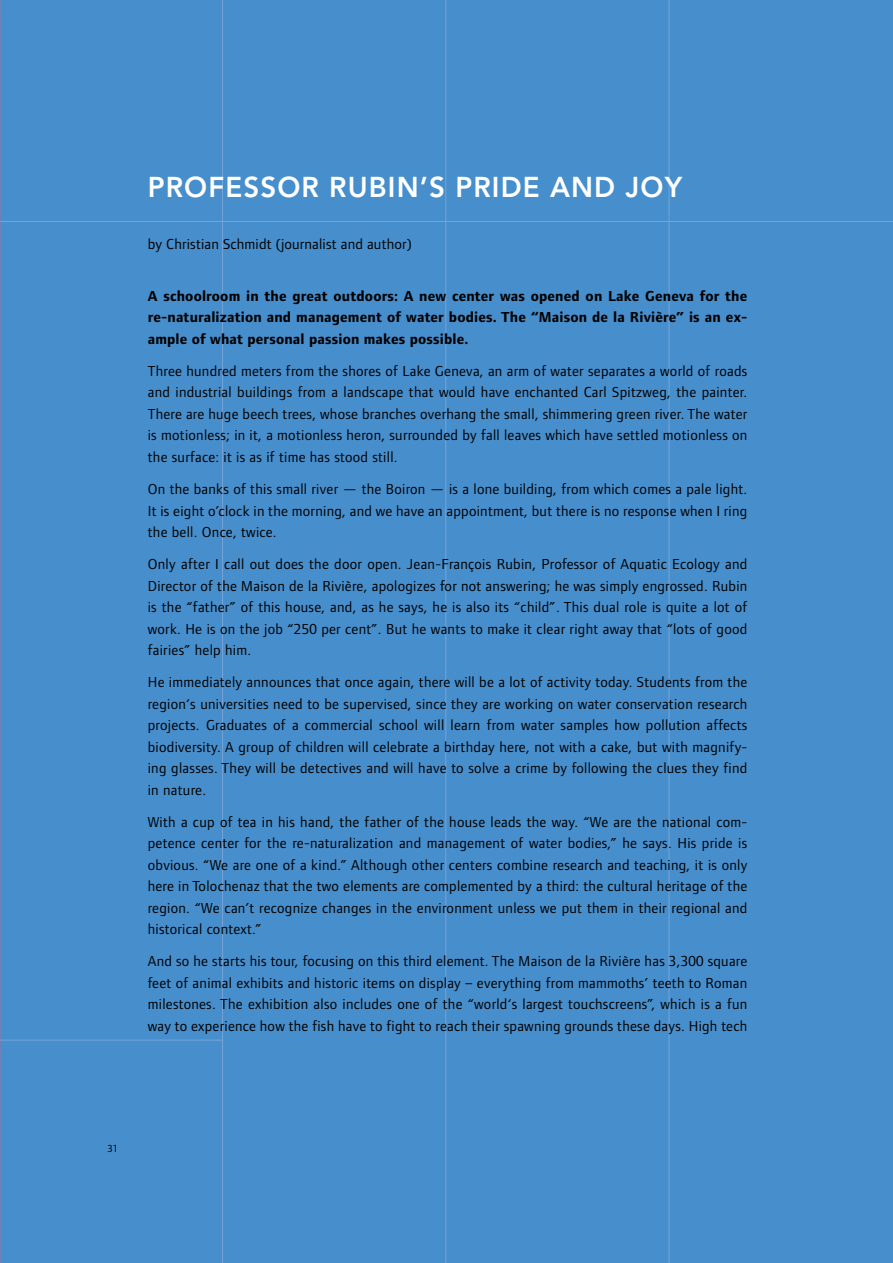
<style>
.page{position:relative;width:893px;height:1263px;background:#478ecc}
.page>*{position:absolute;margin:0;border:0;box-sizing:border-box;transform-origin:0 0}
.t1{font:800 28.5px "Avenir";letter-spacing:.04em;color:#fff}
.t2{font:15px/21.5px "Foundry Form Sans";letter-spacing:.02em;color:#000;text-align:justify}
.t3{font:700 15px/21.5px "Foundry Form Sans";letter-spacing:.01em;color:#000;text-align:justify}
.t4{font:10.5px "Foundry Form Sans";color:#000}
</style>
<div class="page">
<hr style="left:0;top:1040px;width:223px;height:1px;background:#76a3d7">
<hr style="left:0;top:221px;width:893px;height:1px;background:#76a3d7">
<hr style="left:669px;top:0;width:1px;height:1263px;background:#76a3d7">
<hr style="left:446px;top:0;width:1px;height:1263px;background:#76a3d7">
<hr style="left:222px;top:0;width:1px;height:1263px;background:#76a3d7">
<h1 class="t1" style="left:148px;top:170px;width:536px">PROFESSOR RUBIN’S PRIDE AND JOY</h1>
<p class="t2" style="left:148px;top:233px;width:266px">by Christian Schmidt (journalist and author)</p>
<p class="t3" style="left:148px;top:285px;width:601px">A schoolroom in the great outdoors: A new center was opened on Lake Geneva for the re-naturalization and management of water bodies. The “Maison de la Rivière” is an ex&shy;ample of what personal passion makes possible.</p>
<p class="t2" style="left:148px;top:360px;width:601px">Three hundred meters from the shores of Lake Geneva, an arm of water separates a world of roads and industrial buildings from a landscape that would have enchanted Carl Spitzweg, the painter.<br>There are huge beech trees, whose branches overhang the small, shimmering green river. The water is motionless; in it, a motionless heron, surrounded by fall leaves which have settled motionless on the surface: it is as if time has stood still.</p>
<p class="t2" style="left:148px;top:478px;width:601px">On the banks of this small river — the Boiron — is a lone building, from which comes a pale light.<br>It is eight o’clock in the morning, and we have an appointment, but there is no response when I ring the bell. Once, twice.</p>
<p class="t2" style="left:148px;top:553px;width:601px">Only after I call out does the door open. Jean-François Rubin, Professor of Aquatic Ecology and Director of the Maison de la Rivière, apologizes for not answering; he was simply engrossed. Rubin is the “father” of this house, and, as he says, he is also its “child”. This dual role is quite a lot of work. He is on the job “250 per cent”. But he wants to make it clear right away that “lots of good fairies” help him.</p>
<p class="t2" style="left:148px;top:671px;width:601px">He immediately announces that once again, there will be a lot of activity today. Students from the region‘s universities need to be supervised, since they are working on water conservation research projects. Graduates of a commercial school will learn from water samples how pollution affects biodiversity. A group of children will celebrate a birthday here, not with a cake, but with magnify&shy;ing glasses. They will be detectives and will have to solve a crime by following the clues they find in nature.</p>
<p class="t2" style="left:148px;top:811px;width:601px">With a cup of tea in his hand, the father of the house leads the way. “We are the national com&shy;petence center for the re-naturalization and management of water bodies,” he says. His pride is obvious. “We are one of a kind.” Although other centers combine research and teaching, it is only here in Tolochenaz that the two elements are complemented by a third: the cultural heritage of the region. “We can’t recognize changes in the environment unless we put them in their regional and historical context.”</p>
<p class="t2" style="left:148px;top:950px;width:601px">And so he starts his tour, focusing on this third element. The Maison de la Rivière has 3,300 square feet of animal exhibits and historic items on display – everything from mammoths’ teeth to Roman milestones. The exhibition also includes one of the “world‘s largest touchscreens”, which is a fun way to experience how the fish have to fight to reach their spawning grounds these days. High tech</p>
<p class="t4" style="left:107px;top:1143px;width:12px">31</p>
</div>
